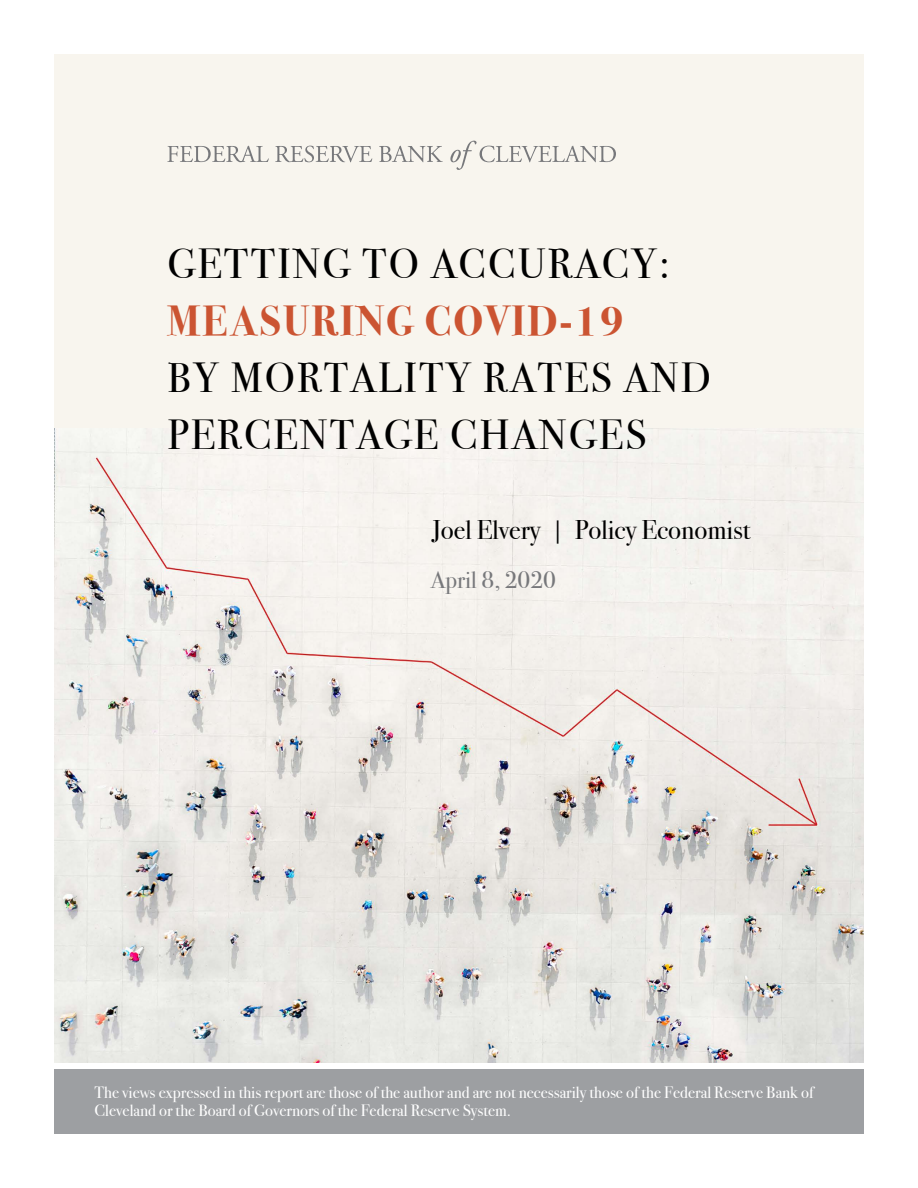
<style>
.page{position:relative;width:918px;height:1188px;background:#fff}
.page>*{position:absolute;margin:0;border:0;box-sizing:border-box;transform-origin:0 0}
.t1{font:42px/57px "Bodoni Svty Two ITCTT";letter-spacing:.05em;color:#000}
.t2{font:700 42px "Bodoni Svty Two ITCTT";letter-spacing:.05em;color:#cb5432}
.t3{font:27px "Bodoni Svty Two ITCTT";color:#000}
.t4{font:24px "Bodoni Svty Two ITCTT";color:#77787b}
.t5{font:16.5px/18px "Bodoni Svty Two ITCTT";color:#fff}
</style>
<div class="page">
<div style="left:54px;top:54px;width:810px;height:1009px;background:#f8f5ee"></div>
<img style="left:54px;top:429px;width:810px;height:634px">
<div style="left:54px;top:1069px;width:810px;height:65px;background:#9d9fa2"></div>
<svg style="left:167px;top:141px;width:449px;height:29px"></svg>
<h1 class="t1" style="left:167px;top:231px;width:504px">GETTING TO ACCURACY:</h1>
<h1 class="t2" style="left:167px;top:286px;width:458px">MEASURING COVID-19</h1>
<h1 class="t1" style="left:167px;top:345px;width:545px">BY MORTALITY RATES AND<br>PERCENTAGE CHANGES</h1>
<h2 class="t3" style="left:432px;top:508px;width:320px">Joel Elvery | Policy Economist</h2>
<h3 class="t4" style="left:431px;top:560px;width:127px">April 8, 2020</h3>
<p class="t5" style="left:94px;top:1082px;width:720px">The views expressed in this report are those of the author and are not necessarily those of the Federal Reserve Bank of<br>Cleveland or the Board of Governors of the Federal Reserve System.</p>
</div>
